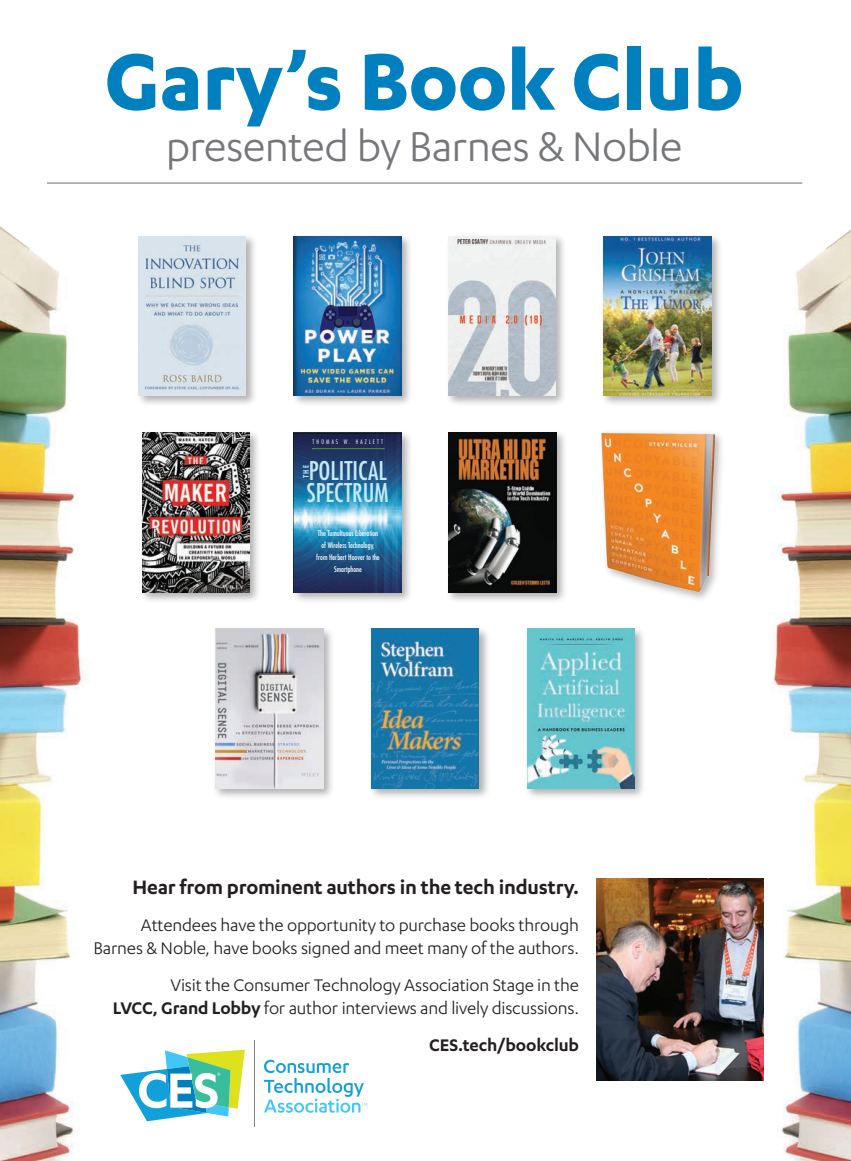
<style>
.page{position:relative;width:851px;height:1161px;background:#fff}
.page>*{position:absolute;margin:0;border:0;box-sizing:border-box;transform-origin:0 0}
.t1{font:700 93px "Karbon";letter-spacing:-.01em;color:#0080be}
.t2{font:48px "Karbon";letter-spacing:-.015em;color:#757679}
.t3{font:condensed 25.05px/22.6px "Futura";color:#c6eafa}
.t4{font:600 22.5px "Karbon";letter-spacing:-.01em;color:#231f20}
.t5{font:19.5px/23.4px "Karbon";letter-spacing:-.01em;color:#231f20;text-align:right}
.t6{font:600 19.5px "Karbon";letter-spacing:-.01em;color:#231f20}
.t7{font:condensed 7.5px/12px "Futura";color:#fff;text-align:center}
.t8{font:700 condensed 7.5px "Futura";color:#ace1f9}
.t9{font:300 condensed 6px "Futura";letter-spacing:.35em;color:#fff}
.s1{font-weight:600}
</style>
<div class="page">
<img style="left:763px;top:230px;width:87px;height:931px">
<div style="left:291px;top:233px;width:122px;height:174px;background:#231f20;opacity:.35"></div>
<img style="left:293px;top:236px;width:108px;height:160px">
<div style="left:212px;top:626px;width:123px;height:174px;background:#231f20;opacity:.35"></div>
<img style="left:215px;top:629px;width:108px;height:159px">
<div style="left:445px;top:429px;width:122px;height:174px;background:#231f20;opacity:.35"></div>
<img style="left:448px;top:432px;width:108px;height:160px">
<div style="left:600px;top:233px;width:122px;height:174px;background:#231f20;opacity:.35"></div>
<img style="left:603px;top:236px;width:108px;height:160px">
<div style="left:524px;top:626px;width:122px;height:174px;background:#231f20;opacity:.35"></div>
<img style="left:527px;top:629px;width:107px;height:159px">
<div style="left:368px;top:626px;width:122px;height:174px;background:#231f20;opacity:.35"></div>
<img style="left:371px;top:629px;width:108px;height:159px">
<img style="left:0;top:226px;width:84px;height:935px">
<hr style="left:254px;top:1040px;width:1px;height:86px;background:#808285">
<svg style="left:264px;top:1060px;width:103px;height:53px"></svg>
<svg style="left:120px;top:1050px;width:125px;height:71px"></svg>
<div style="left:136px;top:233px;width:121px;height:174px;background:#231f20;opacity:.35"></div>
<img style="left:139px;top:236px;width:107px;height:159px">
<img style="left:597px;top:878px;width:166px;height:203px">
<div style="left:445px;top:233px;width:122px;height:174px;background:#231f20;opacity:.35"></div>
<img style="left:448px;top:236px;width:107px;height:160px">
<div style="left:139px;top:430px;width:122px;height:173px;background:#231f20;opacity:.35"></div>
<img style="left:142px;top:433px;width:107px;height:159px">
<hr style="left:47px;top:183px;width:755px;height:1px;background:#6c6d70">
<div style="left:291px;top:430px;width:122px;height:173px;background:#231f20;opacity:.35"></div>
<svg style="left:293px;top:433px;width:108px;height:159px;background:#31668f"></svg>
<img style="left:601px;top:432px;width:121px;height:167px">
<h1 class="t1" style="left:104px;top:28px;width:640px">Gary’s Book Club</h1>
<h2 class="t2" style="left:166px;top:120px;width:518px">presented by Barnes &amp; Noble</h2>
<p class="t9" style="left:312px;top:439px;width:72px">THOMAS W. HAZLETT</p>
<p class="t3" style="left:307px;top:459px;width:83px">Political<br>SPectrum</p>
<p class="t7" style="left:316px;top:527px;width:65px">the tumultuous liberation of Wireless technology, from Herbert Hoover to the<br>Smartphone</p>
<p class="t8" style="left:301px;top:478px;width:15px;rotate:-90deg">The</p>
<p class="t4" style="left:132px;top:874px;width:448px">Hear from prominent authors in the tech industry.</p>
<p class="t5" style="left:93px;top:912px;width:487px">Attendees have the opportunity to purchase books through<br>Barnes &amp; Noble, have books signed and meet many of the authors.</p>
<p class="t5" style="left:113px;top:973px;width:467px">Visit the Consumer Technology Association Stage in the<br><span class="s1">LVCC, Grand Lobby</span> for author interviews and lively discussions.</p>
<p class="t6" style="left:429px;top:1034px;width:151px">CES.tech/bookclub</p>
</div>
